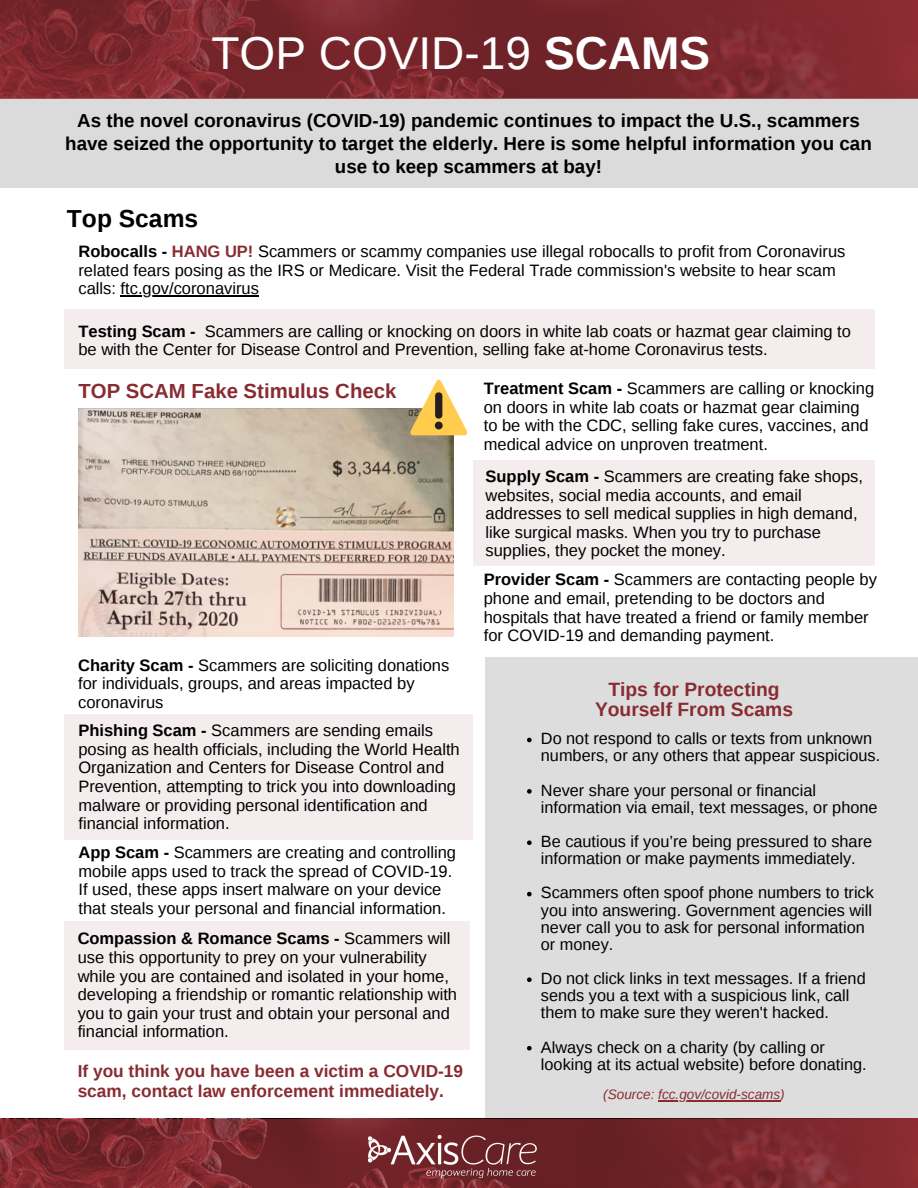
<style>
.page{position:relative;width:918px;height:1188px;background:#fff}
.page>*{position:absolute;margin:0;border:0;box-sizing:border-box;transform-origin:0 0}
.t1{font:46.05px "Liberation Sans";color:#fff}
.t2{font:700 24.6px "Liberation Sans";color:#000}
.t3{font:700 20.4px "Liberation Sans";color:#882c32}
.t4{font:700 19.2px/20.2px "Liberation Sans";color:#882c32;text-align:center}
.t5{font:700 18.75px/22.8px "Liberation Sans";color:#000;text-align:center}
.t6{font:700 17.25px/20.1px "Liberation Sans";color:#882c32}
.t7{font:16.5px/18.6px "Liberation Sans";color:#000}
.t8{font:16.35px/17.1px "Liberation Sans";color:#000}
.t9{font:italic 13.5px "Liberation Sans";color:#882c32}
.s1{font-weight:700}
.s2{font-weight:700;color:#882c32}
</style>
<div class="page">
<div style="left:0;top:99px;width:918px;height:89px;background:#dbdbdb"></div>
<div style="left:486px;top:657px;width:432px;height:463px;background:#ddd"></div>
<img style="left:78px;top:408px;width:375px;height:229px">
<svg style="left:527px;top:738px;width:5px;height:4px"></svg>
<svg style="left:527px;top:789px;width:5px;height:5px"></svg>
<svg style="left:527px;top:840px;width:5px;height:5px"></svg>
<svg style="left:527px;top:892px;width:5px;height:4px"></svg>
<svg style="left:527px;top:977px;width:5px;height:5px"></svg>
<svg style="left:527px;top:1046px;width:5px;height:5px"></svg>
<svg style="left:409px;top:379px;width:59px;height:56px"></svg>
<svg style="left:0;top:0;width:918px;height:99px;background:#7b282d"></svg>
<hr style="left:121px;top:296px;width:138px;height:1px;background:#000">
<div style="left:64px;top:309px;width:810px;height:59px;background:#f5eced"></div>
<div style="left:473px;top:461px;width:401px;height:105px;background:#f5eced"></div>
<div style="left:64px;top:715px;width:409px;height:125px;background:#f5eced"></div>
<div style="left:64px;top:921px;width:406px;height:128px;background:#f5eced"></div>
<hr style="left:658px;top:1100px;width:122px;height:1px;background:#882c32">
<svg style="left:0;top:1119px;width:918px;height:69px;background:#77272c"></svg>
<img style="left:368px;top:1129px;width:169px;height:49px">
<h1 class="t1" style="left:212px;top:27px;width:500px">TOP COVID-19 <span class="s1">SCAMS</span></h1>
<p class="t5" style="left:65px;top:109px;width:808px">As the novel coronavirus (COVID-19) pandemic continues to impact the U.S., scammers have seized the opportunity to target the elderly. Here is some helpful information you can use to keep scammers at bay!</p>
<h2 class="t2" style="left:67px;top:205px;width:133px">Top Scams</h2>
<p class="t7" style="left:78px;top:242px;width:768px"><span class="s1">Robocalls -</span> <span class="s2">HANG UP!</span> Scammers or scammy companies use illegal robocalls to profit from Coronavirus related fears posing as the IRS or Medicare. Visit the Federal Trade commission's website to hear scam calls: ftc.gov/coronavirus</p>
<p class="t7" style="left:78px;top:322px;width:774px"><span class="s1">Testing Scam -</span> Scammers are calling or knocking on doors in white lab coats or hazmat gear claiming to be with the Center for Disease Control and Prevention, selling fake at-home Coronavirus tests.</p>
<p class="t7" style="left:484px;top:379px;width:392px"><span class="s1">Treatment Scam -</span> Scammers are calling or knocking on doors in white lab coats or hazmat gear claiming to be with the CDC, selling fake cures, vaccines, and medical advice on unproven treatment.</p>
<p class="t7" style="left:486px;top:467px;width:379px"><span class="s1">Supply Scam -</span> Scammers are creating fake shops, websites, social media accounts, and email addresses to sell medical supplies in high demand, like surgical masks. When you try to purchase supplies, they pocket the money.</p>
<p class="t7" style="left:484px;top:570px;width:395px"><span class="s1">Provider Scam -</span> Scammers are contacting people by phone and email, pretending to be doctors and hospitals that have treated a friend or family member for COVID-19 and demanding payment.</p>
<p class="t7" style="left:78px;top:656px;width:373px"><span class="s1">Charity Scam -</span> Scammers are soliciting donations for individuals, groups, and areas impacted by coronavirus</p>
<p class="t7" style="left:78px;top:721px;width:383px"><span class="s1">Phishing Scam -</span> Scammers are sending emails posing as health officials, including the World Health Organization and Centers for Disease Control and Prevention, attempting to trick you into downloading malware or providing personal identification and financial information.</p>
<p class="t7" style="left:78px;top:843px;width:379px"><span class="s1">App Scam -</span> Scammers are creating and controlling mobile apps used to track the spread of COVID-19.<br>If used, these apps insert malware on your device that steals your personal and financial information.</p>
<p class="t7" style="left:78px;top:929px;width:381px"><span class="s1">Compassion &amp; Romance Scams -</span> Scammers will use this opportunity to prey on your vulnerability while you are contained and isolated in your home, developing a friendship or romantic relationship with you to gain your trust and obtain your personal and financial information.</p>
<p class="t3" style="left:78px;top:379px;width:319px">TOP SCAM Fake Stimulus Check</p>
<p class="t4" style="left:595px;top:679px;width:200px">Tips for Protecting<br>Yourself From Scams</p>
<p class="t8" style="left:541px;top:730px;width:341px">Do not respond to calls or texts from unknown numbers, or any others that appear suspicious.</p>
<p class="t8" style="left:541px;top:781px;width:338px">Never share your personal or financial information via email, text messages, or phone</p>
<p class="t8" style="left:541px;top:833px;width:333px">Be cautious if you’re being pressured to share information or make payments immediately.</p>
<p class="t8" style="left:541px;top:884px;width:334px">Scammers often spoof phone numbers to trick you into answering. Government agencies will never call you to ask for personal information or money.</p>
<p class="t8" style="left:541px;top:970px;width:326px">Do not click links in text messages. If a friend sends you a text with a suspicious link, call them to make sure they weren't hacked.</p>
<p class="t8" style="left:541px;top:1038px;width:327px">Always check on a charity (by calling or looking at its actual website) before donating.</p>
<p class="t6" style="left:78px;top:1061px;width:387px">If you think you have been a victim a COVID-19 scam, contact law enforcement immediately.</p>
<p class="t9" style="left:603px;top:1087px;width:183px">(Source: fcc.gov/covid-scams)</p>
</div>
